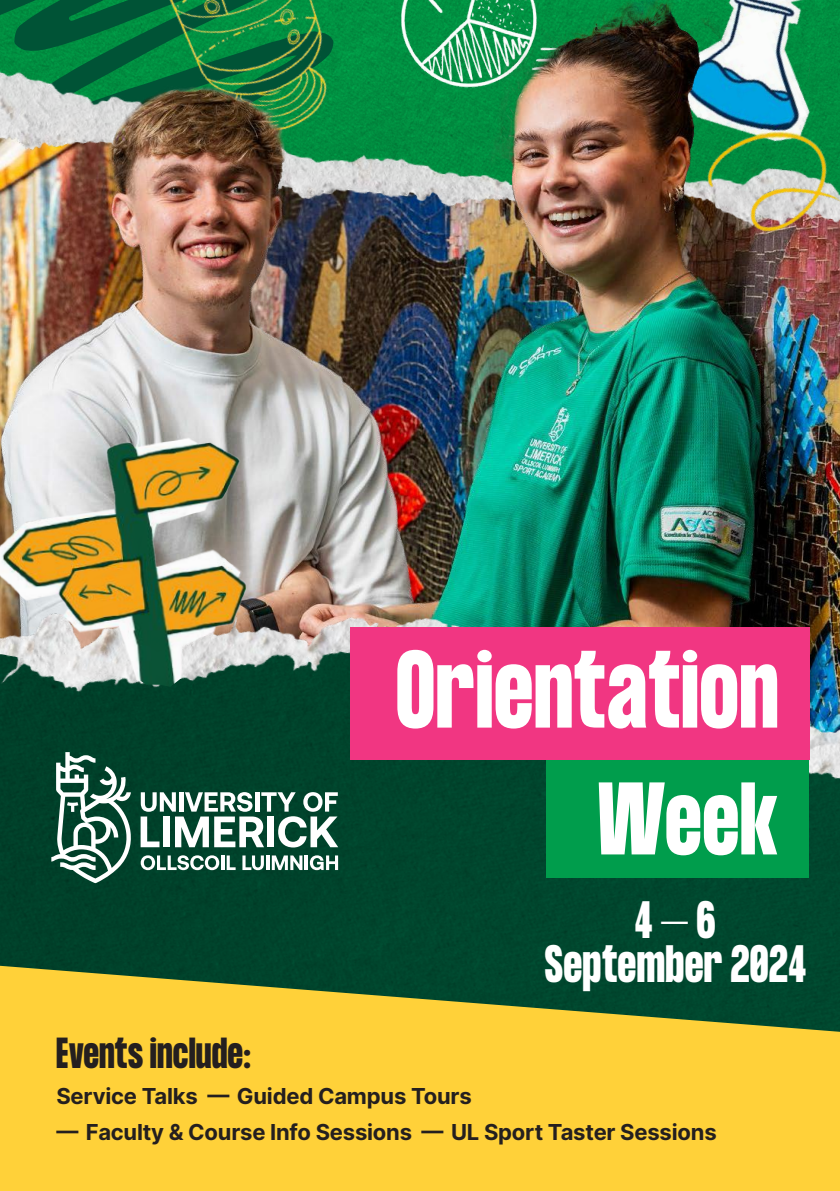
<style>
.page{position:relative;width:840px;height:1191px;background:#fff}
.page>*{position:absolute;margin:0;border:0;box-sizing:border-box;transform-origin:0 0}
.t1{font:700 96px "Formula Condensed";letter-spacing:.02em;color:#fff}
.t2{font:700 90px "Formula Condensed";color:#fff}
.t3{font:700 46px/44.6px "Formula Condensed";letter-spacing:.02em;color:#fff;text-align:center}
.t4{font:700 38px "Formula Condensed";letter-spacing:.02em;color:#241f1f}
.t5{font:700 22px "Inter";letter-spacing:-.01em;color:#241f1f}
</style>
<div class="page">
<img style="left:0;top:0;width:839px;height:484px">
<div style="left:0;top:876px;width:839px;height:89px;background:#00452d"></div>
<img style="left:0;top:484px;width:839px;height:392px">
<div style="left:546px;top:759px;width:262px;height:118px;background:#009d4c"></div>
<div style="left:350px;top:626px;width:459px;height:133px;background:#f13682"></div>
<svg style="left:0;top:965px;width:839px;height:226px;background:#d8bc37"></svg>
<svg style="left:141px;top:855px;width:78px;height:15px"></svg>
<hr style="left:221px;top:855px;width:3px;height:15px;background:#fff">
<svg style="left:226px;top:855px;width:9px;height:15px"></svg>
<svg style="left:242px;top:855px;width:22px;height:15px"></svg>
<hr style="left:266px;top:855px;width:3px;height:15px;background:#fff">
<svg style="left:272px;top:855px;width:30px;height:15px"></svg>
<hr style="left:305px;top:855px;width:3px;height:15px;background:#fff">
<svg style="left:310px;top:855px;width:28px;height:15px"></svg>
<svg style="left:140px;top:792px;width:198px;height:55px"></svg>
<svg style="left:51px;top:752px;width:81px;height:131px"></svg>
<img style="left:0;top:422px;width:278px;height:265px">
<h1 class="t1" style="left:396px;top:632px;width:383px">Orientation</h1>
<h2 class="t2" style="left:600px;top:765px;width:179px">Week</h2>
<h3 class="t3" style="left:544px;top:899px;width:262px">4 – 6<br>September 2024</h3>
<h3 class="t4" style="left:56px;top:1030px;width:195px">Events include:</h3>
<p class="t5" style="left:56px;top:1079px;width:416px">Service Talks — Guided Campus Tours</p>
<p class="t5" style="left:56px;top:1115px;width:661px">— Faculty &amp; Course Info Sessions — UL Sport Taster Sessions</p>
</div>
